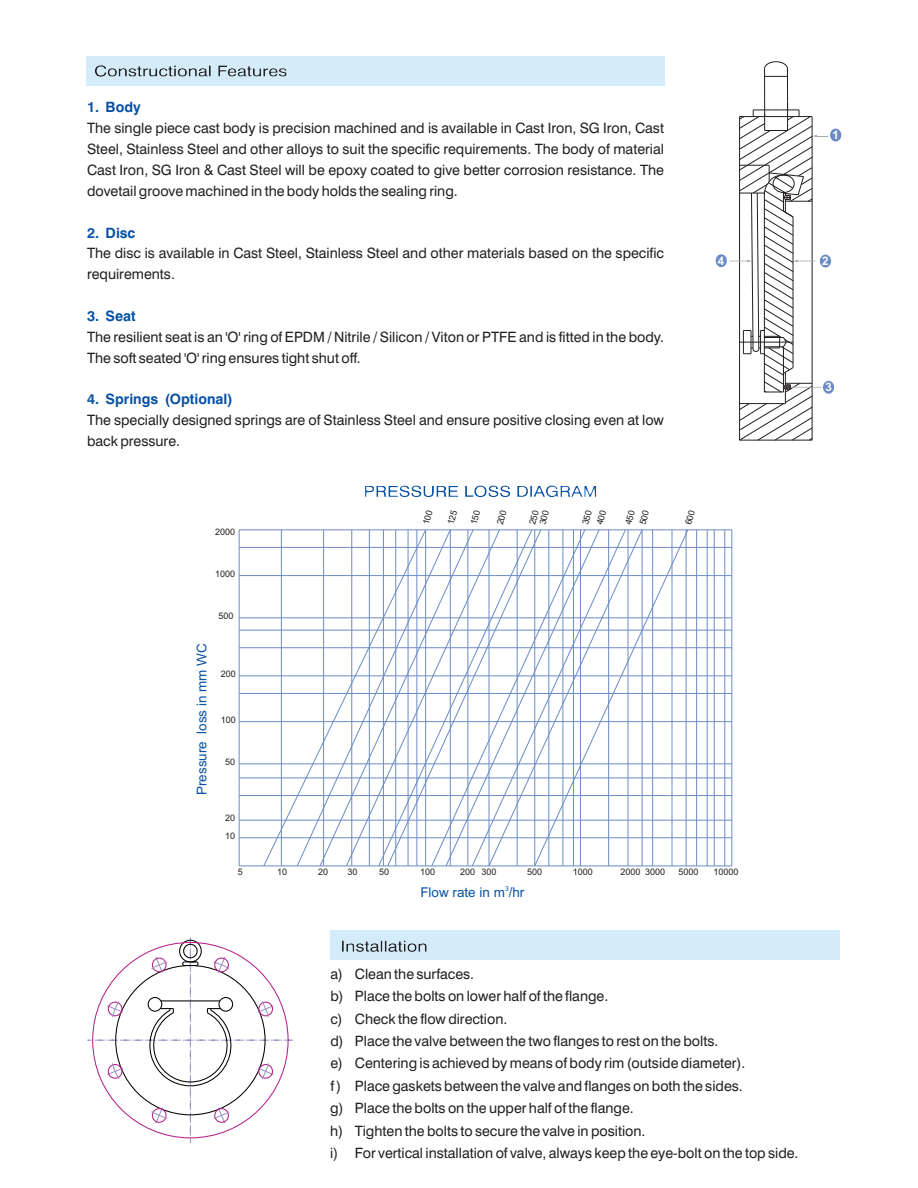
<style>
.page{position:relative;width:918px;height:1188px;background:#fff}
.page>*{position:absolute;margin:0;border:0;box-sizing:border-box;transform-origin:0 0}
.t1{font:14.25px/22.4px "Swiss 721 BT";color:#231f20}
.t2{font:700 14.25px "Swiss 721 BT";color:#0a52a4}
.t3{font:13.5px "Arial";color:#0a52a4}
.t4{font:700 11.7px "Arial";color:#fff}
.t5{font:9px/9.9px "Arial";color:#231f20;text-align:right}
.t6{font:6.75px "Arial";color:#0a52a4}
</style>
<div class="page">
<div style="left:86px;top:56px;width:578px;height:30px;background:#d4ebf9"></div>
<div style="left:823px;top:381px;width:11px;height:13px;background:#6c8bc6;border-radius:50%"></div>
<div style="left:820px;top:255px;width:11px;height:12px;background:#6c8bc6;border-radius:50%"></div>
<div style="left:716px;top:254px;width:11px;height:13px;background:#6c8bc6;border-radius:50%"></div>
<div style="left:830px;top:129px;width:11px;height:12px;background:#6c8bc6;border-radius:50%"></div>
<svg style="left:730px;top:61px;width:97px;height:381px"></svg>
<div style="left:330px;top:930px;width:510px;height:30px;background:#d4ebf9"></div>
<img style="left:95px;top:65px;width:78px;height:12px">
<hr style="left:239px;top:866px;width:493px;height:1px;background:#6c8bc6">
<hr style="left:239px;top:837px;width:493px;height:1px;background:#6c8bc6">
<hr style="left:239px;top:820px;width:493px;height:1px;background:#6c8bc6">
<hr style="left:239px;top:795px;width:493px;height:1px;background:#6c8bc6">
<hr style="left:239px;top:778px;width:493px;height:1px;background:#6c8bc6">
<hr style="left:239px;top:763px;width:493px;height:1px;background:#6c8bc6">
<hr style="left:239px;top:721px;width:493px;height:1px;background:#6c8bc6">
<hr style="left:239px;top:693px;width:493px;height:1px;background:#6c8bc6">
<hr style="left:239px;top:676px;width:493px;height:1px;background:#6c8bc6">
<hr style="left:239px;top:647px;width:493px;height:1px;background:#6c8bc6">
<hr style="left:239px;top:630px;width:493px;height:1px;background:#6c8bc6">
<hr style="left:239px;top:617px;width:493px;height:1px;background:#6c8bc6">
<hr style="left:239px;top:575px;width:493px;height:1px;background:#6c8bc6">
<hr style="left:239px;top:547px;width:493px;height:1px;background:#6c8bc6">
<hr style="left:239px;top:529px;width:493px;height:1px;background:#6c8bc6">
<hr style="left:239px;top:530px;width:1px;height:336px;background:#6c8bc6">
<hr style="left:696px;top:530px;width:1px;height:336px;background:#6c8bc6">
<hr style="left:707px;top:530px;width:1px;height:336px;background:#6c8bc6">
<hr style="left:714px;top:530px;width:1px;height:336px;background:#6c8bc6">
<hr style="left:724px;top:530px;width:1px;height:336px;background:#6c8bc6">
<hr style="left:731px;top:530px;width:1px;height:336px;background:#6c8bc6">
<svg style="left:263px;top:529px;width:33px;height:338px"></svg>
<svg style="left:296px;top:529px;width:23px;height:338px"></svg>
<svg style="left:319px;top:529px;width:26px;height:338px"></svg>
<svg style="left:626px;top:529px;width:63px;height:338px"></svg>
<svg style="left:345px;top:529px;width:126px;height:338px"></svg>
<svg style="left:471px;top:529px;width:155px;height:338px"></svg>
<img style="left:365px;top:486px;width:93px;height:11px">
<img style="left:342px;top:941px;width:60px;height:11px">
<svg style="left:88px;top:937px;width:205px;height:206px"></svg>
<p class="t2" style="left:87px;top:102px;width:55px">1. Body</p>
<p class="t1" style="left:87px;top:119px;width:579px;line-height:20.9px;text-align:justify">The single piece cast body is precision machined and is available in Cast Iron, SG Iron, Cast Steel, Stainless Steel and other alloys to suit the specific requirements. The body of material Cast Iron, SG Iron &amp; Cast Steel will be epoxy coated to give better corrosion resistance. The dovetail groove machined in the body holds the sealing ring.</p>
<p class="t2" style="left:87px;top:227px;width:50px">2. Disc</p>
<p class="t1" style="left:87px;top:244px;width:578px;line-height:20.9px">The disc is available in Cast Steel, Stainless Steel and other materials based on the specific requirements.</p>
<p class="t2" style="left:87px;top:310px;width:50px">3. Seat</p>
<p class="t1" style="left:87px;top:328px;width:578px;line-height:20.9px">The resilient seat is an 'O' ring of EPDM / Nitrile / Silicon / Viton or PTFE and is fitted in the body.<br>The soft seated 'O' ring ensures tight shut off.</p>
<p class="t2" style="left:87px;top:393px;width:147px">4. Springs (Optional)</p>
<p class="t1" style="left:87px;top:411px;width:578px;line-height:20.9px">The specially designed springs are of Stainless Steel and ensure positive closing even at low back pressure.</p>
<p class="t5" style="left:215px;top:528px;width:22px">2000</p>
<p class="t5" style="left:215px;top:570px;width:22px">1000</p>
<p class="t3" style="left:197px;top:795px;width:154px;rotate:-90deg">Pressure loss in mm WC</p>
<p class="t5" style="left:218px;top:612px;width:17px">500</p>
<p class="t5" style="left:221px;top:670px;width:17px">200</p>
<p class="t5" style="left:221px;top:716px;width:17px">100</p>
<p class="t5" style="left:225px;top:758px;width:12px">50</p>
<p class="t5" style="left:225px;top:814px;width:12px">20</p>
<p class="t5" style="left:225px;top:832px;width:12px">10</p>
<p class="t5" style="left:528px;top:524px;width:19px;rotate:-75deg">052<br>0</p>
<p class="t5" style="left:583px;top:510px;width:7px;line-height:13.8px;text-align:left;text-indent:-14px;rotate:-75deg">053<br>0</p>
<p class="t4" style="left:718px;top:256px;width:8px">4</p>
<p class="t5" style="left:238px;top:868px;width:7px">5</p>
<p class="t5" style="left:277px;top:868px;width:12px">10</p>
<p class="t5" style="left:318px;top:868px;width:12px">20</p>
<p class="t5" style="left:348px;top:868px;width:12px">30</p>
<p class="t5" style="left:379px;top:868px;width:12px">50</p>
<p class="t5" style="left:420px;top:868px;width:17px">100</p>
<p class="t5" style="left:460px;top:868px;width:38px">200 300</p>
<p class="t5" style="left:527px;top:868px;width:17px">500</p>
<p class="t5" style="left:573px;top:868px;width:22px">1000</p>
<p class="t5" style="left:620px;top:868px;width:46px">2000 3000</p>
<p class="t5" style="left:678px;top:868px;width:22px">5000</p>
<p class="t5" style="left:714px;top:868px;width:27px">10000</p>
<p class="t6" style="left:505px;top:886px;width:5px">3</p>
<p class="t3" style="left:420px;top:888px;width:106px">Flow rate in m /hr</p>
<p class="t4" style="left:832px;top:131px;width:8px">1</p>
<p class="t4" style="left:822px;top:256px;width:8px">2</p>
<p class="t4" style="left:826px;top:383px;width:8px">3</p>
<p class="t1" style="left:330px;top:964px;width:470px">a) Clean the surfaces.<br>b) Place the bolts on lower half of the flange.<br>c) Check the flow direction.<br>d) Place the valve between the two flanges to rest on the bolts.<br>e) Centering is achieved by means of body rim (outside diameter).<br>f ) Place gaskets between the valve and flanges on both the sides.<br>g) Place the bolts on the upper half of the flange.<br>h) Tighten the bolts to secure the valve in position.<br>i) For vertical installation of valve, always keep the eye-bolt on the top side.</p>
</div>
